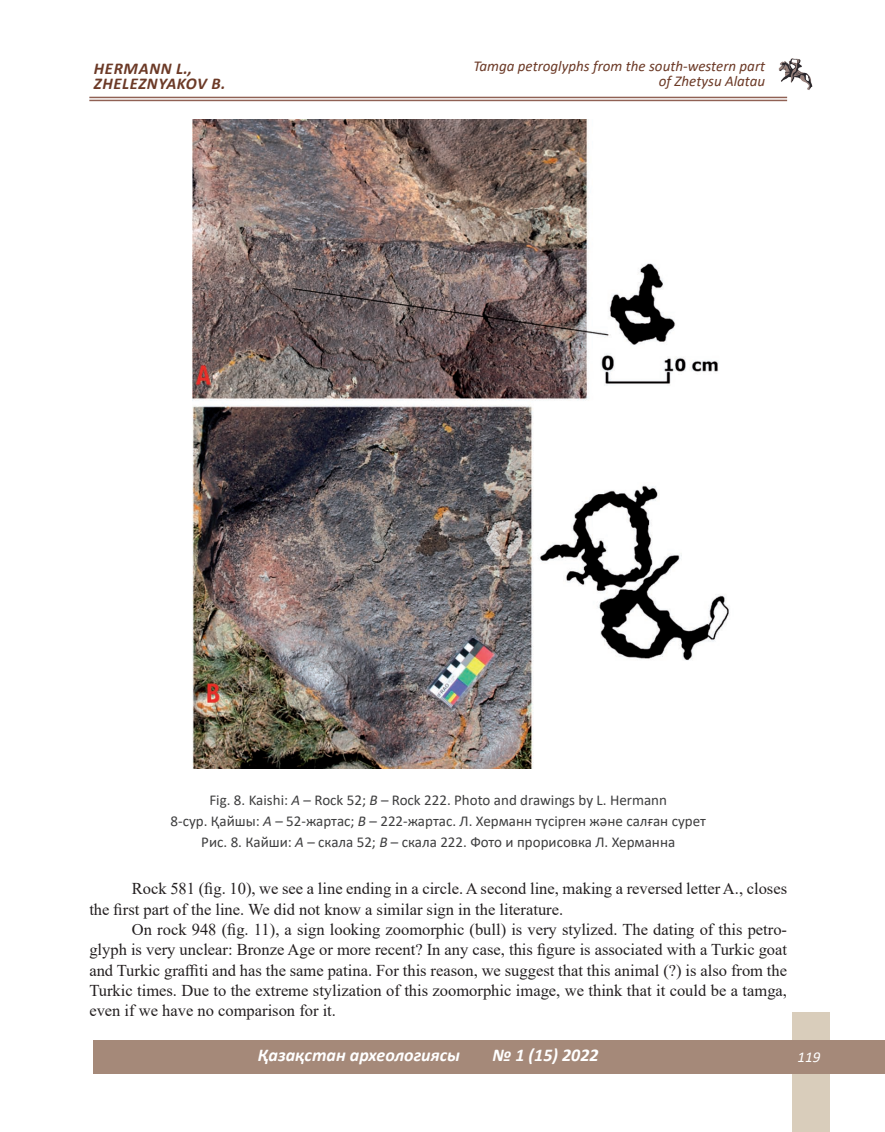
<style>
.page{position:relative;width:885px;height:1132px;background:#fff}
.page>*{position:absolute;margin:0;border:0;box-sizing:border-box;transform-origin:0 0}
.t1{font:italic 700 18px "Calibri";color:#fff}
.t2{font:16.5px/20.2px "Times New Roman";color:#231f20}
.t3{font:italic 700 16.5px/15px "Calibri";letter-spacing:.04em;color:#6c3a27}
.t4{font:15px/21px "Calibri";color:#3e3e3f;text-align:center}
.t5{font:italic 15px/15px "Calibri";color:#6c3a27;text-align:right}
.t6{font:italic 15px "Calibri";color:#fff}
.s1{font-style:italic}
</style>
<div class="page">
<img style="left:778px;top:58px;width:35px;height:32px">
<hr style="left:89px;top:97px;width:698px;height:1px;background:#906154">
<hr style="left:89px;top:100px;width:698px;height:1px;background:#906154">
<div style="left:792px;top:1012px;width:37px;height:119px;background:#d9cdbb"></div>
<div style="left:0;top:1040px;width:884px;height:33px;background:#a58979"></div>
<div style="left:0;top:1022px;width:93px;height:68px;background:#fff"></div>
<img style="left:192px;top:119px;width:538px;height:649px">
<p class="t3" style="left:94px;top:60px;width:133px">HERMANN L.,<br>ZHELEZNYAKOV B.</p>
<p class="t5" style="left:473px;top:58px;width:293px">Tamga petroglyphs from the south-western part of Zhetysu Alatau</p>
<p class="t4" style="left:170px;top:788px;width:536px">Fig. 8. Kaishi: <span class="s1">A</span> – Rock 52; <span class="s1">B</span> – Rock 222. Photo and drawings by L. Hermann<br>8-сур. Қайшы: <span class="s1">A</span> – 52-жартас; <span class="s1">B</span> – 222-жартас. Л. Херманн түсірген және салған сурет<br>Рис. 8. Кайши: <span class="s1">А</span> – скала 52; <span class="s1">B</span> – скала 222. Фото и прорисовка Л. Херманна</p>
<p class="t2" style="left:89px;top:878px;width:699px;text-indent:43px">Rock 581 (fig. 10), we see a line ending in a circle. A second line, making a reversed letter A., closes the first part of the line. We did not know a similar sign in the literature.</p>
<p class="t2" style="left:89px;top:918px;width:699px;text-align:justify;text-indent:43px">On rock 948 (fig. 11), a sign looking zoomorphic (bull) is very stylized. The dating of this petro&shy;glyph is very unclear: Bronze Age or more recent? In any case, this figure is associated with a Turkic goat and Turkic graffiti and has the same patina. For this reason, we suggest that this animal (?) is also from the Turkic times. Due to the extreme stylization of this zoomorphic image, we think that it could be a tamga, even if we have no comparison for it.</p>
<p class="t1" style="left:258px;top:1042px;width:204px">ҚАЗАҚСТАН АРХЕОЛОГИЯСЫ</p>
<p class="t1" style="left:492px;top:1042px;width:108px">№ 1 (15) 2022</p>
<p class="t6" style="left:797px;top:1046px;width:24px">119</p>
</div>
